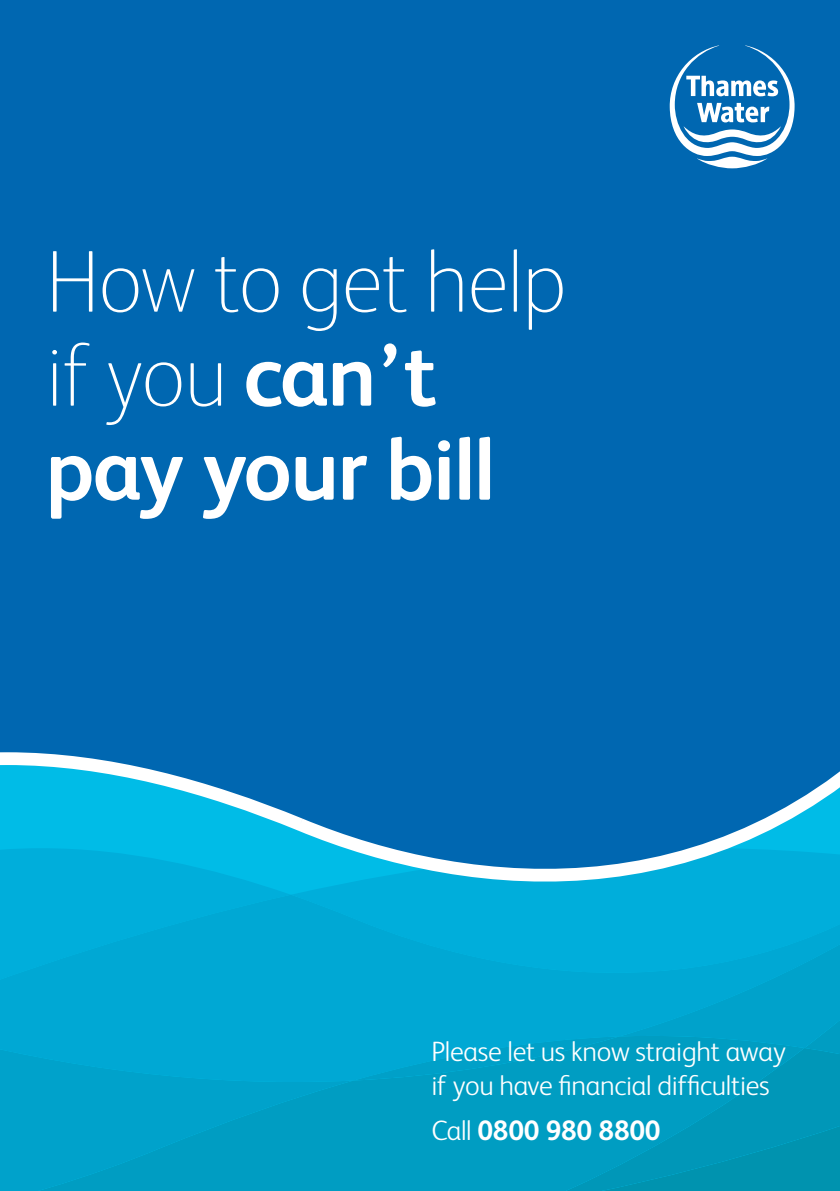
<style>
.page{position:relative;width:840px;height:1191px;background:#fff}
.page>*{position:absolute;margin:0;border:0;box-sizing:border-box;transform-origin:0 0}
.t1{font:100 88px/94px "FS Albert";letter-spacing:-.02em;color:#fff}
.t2{font:300 28px/33.6px "FS Albert";letter-spacing:-.01em;color:#fff}
.t3{font:700 28px "FS Albert";letter-spacing:-.01em;color:#fff}
.s1{font-weight:700}
.s2{font-weight:300}
</style>
<div class="page">
<div style="left:0;top:0;width:839px;height:649px;background:#0067b1"></div>
<svg style="left:0;top:649px;width:839px;height:542px;background:#0694c7"></svg>
<svg style="left:669px;top:45px;width:125px;height:123px"></svg>
<h1 class="t1" style="left:45px;top:230px;width:522px">How to get help if you <span class="s1">can’t pay your bill</span></h1>
<p class="t2" style="left:431px;top:1033px;width:356px">Please let us know straight away if you have financial difficulties</p>
<p class="t3" style="left:431px;top:1111px;width:231px"><span class="s2">Call</span> 0800 980 8800</p>
</div>
